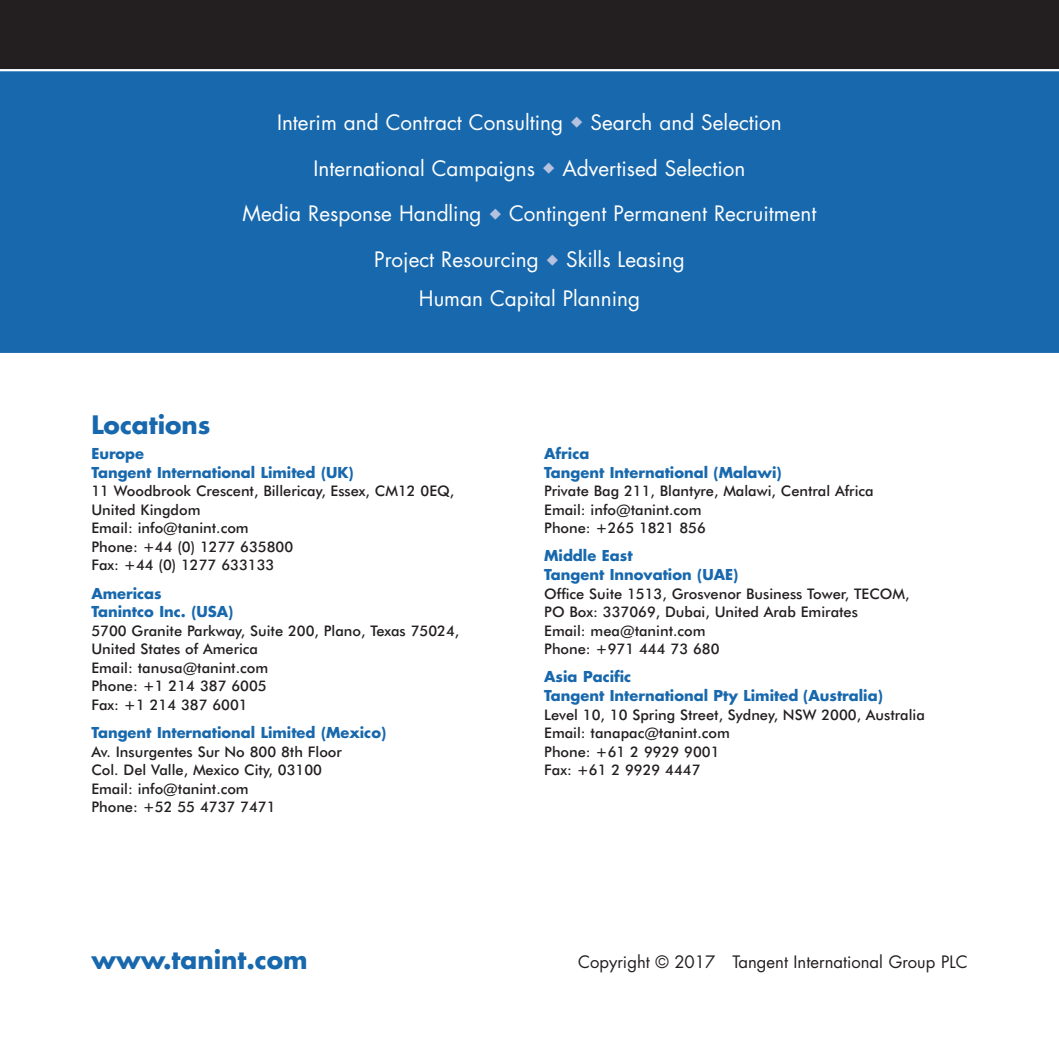
<style>
.page{position:relative;width:1059px;height:1059px;background:#fff}
.page>*{position:absolute;margin:0;border:0;box-sizing:border-box;transform-origin:0 0}
.t1{font:700 24.75px "Futura";color:#1868ad}
.t2{font:20.7px/39.1px "Futura";color:#fff;text-align:center}
.t3{font:16.65px "Futura";color:#231f20}
.t4{font:500 14.62px/18.4px "Futura BT";color:#231f20}
.t5{font:700 14.62px/18.4px "Futura";color:#1868ad}
.s1{color:#b4c1df}
</style>
<div class="page">
<div style="left:0;top:70px;width:1059px;height:284px;background:#1868ad"></div>
<div style="left:0;top:0;width:1059px;height:70px;background:#231f20"></div>
<hr style="left:0;top:353px;width:1059px;height:2px;background:#fff">
<hr style="left:0;top:69px;width:1059px;height:2px;background:#fff">
<h2 class="t2" style="left:277px;top:104px;width:506px">Interim and Contract Consulting <span class="s1">◆</span> Search and Selection</h2>
<h2 class="t2" style="left:314px;top:150px;width:433px">International Campaigns <span class="s1">◆</span> Advertised Selection</h2>
<h2 class="t2" style="left:243px;top:196px;width:575px">Media Response Handling <span class="s1">◆</span> Contingent Permanent Recruitment</h2>
<h2 class="t2" style="left:374px;top:242px;width:312px">Project Resourcing <span class="s1">◆</span> Skills Leasing<br>Human Capital Planning</h2>
<h1 class="t1" style="left:91px;top:413px;width:121px">Locations</h1>
<p class="t5" style="left:91px;top:446px;width:264px">Europe<br>Tangent International Limited (UK)</p>
<p class="t4" style="left:91px;top:483px;width:364px">11 Woodbrook Crescent, Billericay, Essex, CM12 0EQ,<br>United Kingdom<br>Email: info@tanint.com<br>Phone: +44 (0) 1277 635800<br>Fax: +44 (0) 1277 633133</p>
<p class="t5" style="left:91px;top:585px;width:144px">Americas<br>Tanintco Inc. (USA)</p>
<p class="t4" style="left:91px;top:622px;width:369px">5700 Granite Parkway, Suite 200, Plano, Texas 75024,<br>United States of America<br>Email: tanusa@tanint.com<br>Phone: +1 214 387 6005<br>Fax: +1 214 387 6001</p>
<p class="t5" style="left:91px;top:725px;width:296px">Tangent International Limited (Mexico)</p>
<p class="t4" style="left:91px;top:743px;width:252px">Av. Insurgentes Sur No 800 8th Floor<br>Col. Del Valle, Mexico City, 03100<br>Email: info@tanint.com<br>Phone: +52 55 4737 7471</p>
<p class="t5" style="left:544px;top:446px;width:239px">Africa<br>Tangent International (Malawi)</p>
<p class="t4" style="left:544px;top:483px;width:331px">Private Bag 211, Blantyre, Malawi, Central Africa<br>Email: info@tanint.com<br>Phone: +265 1821 856</p>
<p class="t5" style="left:544px;top:548px;width:196px">Middle East<br>Tangent Innovation (UAE)</p>
<p class="t4" style="left:544px;top:585px;width:367px">Office Suite 1513, Grosvenor Business Tower, TECOM, PO Box: 337069, Dubai, United Arab Emirates<br>Email: mea@tanint.com<br>Phone: +971 444 73 680</p>
<p class="t5" style="left:544px;top:669px;width:340px">Asia Pacific<br>Tangent International Pty Limited (Australia)</p>
<p class="t4" style="left:544px;top:706px;width:382px">Level 10, 10 Spring Street, Sydney, NSW 2000, Australia<br>Email: tanapac@tanint.com<br>Phone: +61 2 9929 9001<br>Fax: +61 2 9929 4447</p>
<h1 class="t1" style="left:91px;top:948px;width:218px">www.tanint.com</h1>
<p class="t3" style="left:578px;top:954px;width:391px">Copyright © 2017 Tangent International Group PLC</p>
</div>
